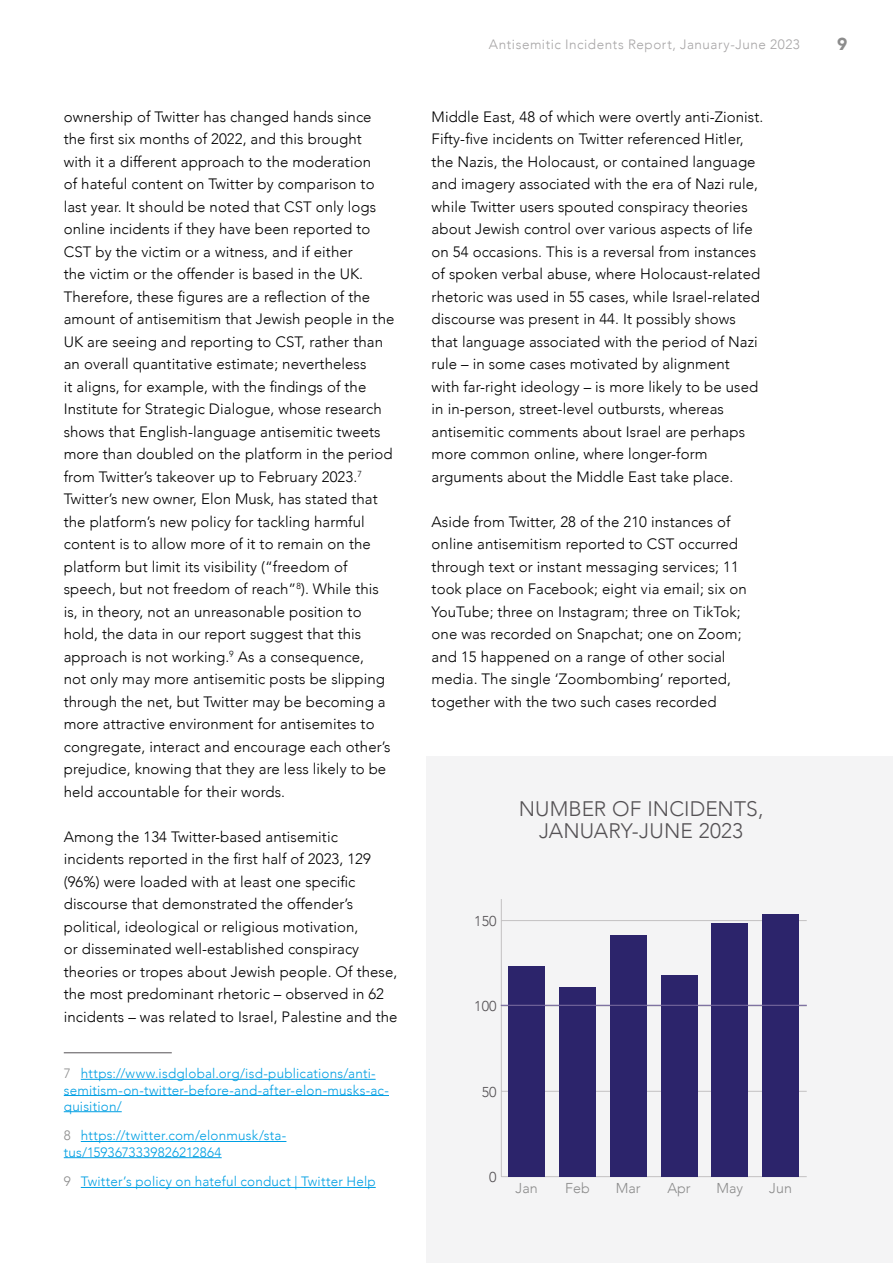
<style>
.page{position:relative;width:893px;height:1263px;background:#fff}
.page>*{position:absolute;margin:0;border:0;box-sizing:border-box;transform-origin:0 0}
.t1{font:300 21px/22.5px "Avenir";letter-spacing:.005em;color:#555255;text-align:center}
.t2{font:900 17.25px "Avenir";color:#8c8c8c}
.t3{font:300 15px/22.5px "Avenir";letter-spacing:.005em;color:#000}
.t4{font:300 14.25px "Avenir";color:#8c8c8c}
.t5{font:300 14.25px "Avenir";color:#555255}
.t6{font:300 13.5px/16.2px "Avenir";letter-spacing:.015em;color:#009fe3}
.t7{font:300 13.5px "Avenir";letter-spacing:.04em;color:#a7a5a6}
.s1{color:#8c8c8c}
</style>
<div class="page">
<hr style="left:64px;top:1052px;width:108px;height:1px;background:#555255">
<hr style="left:81px;top:1079px;width:295px;height:1px;background:#009fe3">
<hr style="left:64px;top:1095px;width:325px;height:1px;background:#009fe3">
<hr style="left:64px;top:1111px;width:58px;height:1px;background:#009fe3">
<hr style="left:81px;top:1141px;width:205px;height:1px;background:#009fe3">
<hr style="left:64px;top:1157px;width:158px;height:1px;background:#009fe3">
<hr style="left:81px;top:1187px;width:295px;height:1px;background:#009fe3">
<div style="left:427px;top:757px;width:466px;height:506px;background:#f4f4f5"></div>
<hr style="left:501px;top:899px;width:1px;height:278px;background:#c3c1c2">
<hr style="left:501px;top:1176px;width:306px;height:1px;background:#c3c1c2">
<hr style="left:501px;top:1091px;width:306px;height:1px;background:#c3c1c2">
<hr style="left:501px;top:920px;width:306px;height:1px;background:#c3c1c2">
<div style="left:508px;top:966px;width:37px;height:211px;background:#2c246b"></div>
<div style="left:559px;top:987px;width:37px;height:190px;background:#2c246b"></div>
<div style="left:610px;top:935px;width:36px;height:242px;background:#2c246b"></div>
<div style="left:661px;top:975px;width:36px;height:202px;background:#2c246b"></div>
<div style="left:711px;top:923px;width:37px;height:254px;background:#2c246b"></div>
<div style="left:762px;top:914px;width:37px;height:263px;background:#2c246b"></div>
<hr style="left:501px;top:1005px;width:306px;height:1px;background:#75679c">
<p class="t3" style="left:64px;top:105px;width:332px">ownership of Twitter has changed hands since the first six months of 2022, and this brought<br>with it a different approach to the moderation<br>of hateful content on Twitter by comparison to last year. It should be noted that CST only logs online incidents if they have been reported to CST by the victim or a witness, and if either<br>the victim or the offender is based in the UK.<br>Therefore, these figures are a reflection of the amount of antisemitism that Jewish people in the UK are seeing and reporting to CST, rather than an overall quantitative estimate; nevertheless<br>it aligns, for example, with the findings of the Institute for Strategic Dialogue, whose research shows that English-language antisemitic tweets more than doubled on the platform in the period from Twitter’s takeover up to February 2023.<sup>7<br></sup>Twitter’s new owner, Elon Musk, has stated that the platform’s new policy for tackling harmful content is to allow more of it to remain on the platform but limit its visibility (“freedom of speech, but not freedom of reach”<sup>8</sup>). While this is, in theory, not an unreasonable position to hold, the data in our report suggest that this approach is not working.<sup>9</sup> As a consequence,<br>not only may more antisemitic posts be slipping through the net, but Twitter may be becoming a more attractive environment for antisemites to congregate, interact and encourage each other’s prejudice, knowing that they are less likely to be held accountable for their words.</p>
<p class="t3" style="left:64px;top:825px;width:335px">Among the 134 Twitter-based antisemitic incidents reported in the first half of 2023, 129 (96%) were loaded with at least one specific discourse that demonstrated the offender’s political, ideological or religious motivation,<br>or disseminated well-established conspiracy theories or tropes about Jewish people. Of these, the most predominant rhetoric – observed in 62 incidents – was related to Israel, Palestine and the</p>
<p class="t6" style="left:64px;top:1065px;width:327px"><span class="s1">7</span> https://www.isdglobal.org/isd-publications/anti&shy;semitism-on-twitter-before-and-after-elon-musks-ac&shy;quisition/</p>
<p class="t6" style="left:64px;top:1128px;width:224px"><span class="s1">8</span> https://twitter.com/elonmusk/sta&shy;tus/1593673339826212864</p>
<p class="t6" style="left:64px;top:1174px;width:313px"><span class="s1">9</span> Twitter’s policy on hateful conduct | Twitter Help</p>
<p class="t7" style="left:489px;top:36px;width:312px">Antisemitic Incidents Report, January-June 2023</p>
<p class="t2" style="left:837px;top:29px;width:12px">9</p>
<p class="t3" style="left:432px;top:105px;width:333px">Middle East, 48 of which were overtly anti-Zionist.<br>Fifty-five incidents on Twitter referenced Hitler, the Nazis, the Holocaust, or contained language and imagery associated with the era of Nazi rule, while Twitter users spouted conspiracy theories about Jewish control over various aspects of life on 54 occasions. This is a reversal from instances of spoken verbal abuse, where Holocaust-related rhetoric was used in 55 cases, while Israel-related discourse was present in 44. It possibly shows that language associated with the period of Nazi rule – in some cases motivated by alignment<br>with far-right ideology – is more likely to be used in in-person, street-level outbursts, whereas antisemitic comments about Israel are perhaps more common online, where longer-form arguments about the Middle East take place.</p>
<p class="t3" style="left:432px;top:510px;width:317px">Aside from Twitter, 28 of the 210 instances of online antisemitism reported to CST occurred through text or instant messaging services; 11 took place on Facebook; eight via email; six on YouTube; three on Instagram; three on TikTok; one was recorded on Snapchat; one on Zoom; and 15 happened on a range of other social media. The single ‘Zoombombing’ reported, together with the two such cases recorded</p>
<h1 class="t1" style="left:519px;top:797px;width:246px">NUMBER OF INCIDENTS,<br>JANUARY-JUNE 2023</h1>
<p class="t5" style="left:474px;top:913px;width:24px">150</p>
<p class="t5" style="left:474px;top:998px;width:24px">100</p>
<p class="t5" style="left:482px;top:1083px;width:16px">50</p>
<p class="t5" style="left:489px;top:1169px;width:9px">0</p>
<p class="t4" style="left:516px;top:1179px;width:24px">Jan</p>
<p class="t4" style="left:565px;top:1179px;width:26px">Feb</p>
<p class="t4" style="left:616px;top:1179px;width:26px">Mar</p>
<p class="t4" style="left:667px;top:1179px;width:25px">Apr</p>
<p class="t4" style="left:716px;top:1179px;width:28px">May</p>
<p class="t4" style="left:769px;top:1179px;width:24px">Jun</p>
</div>
